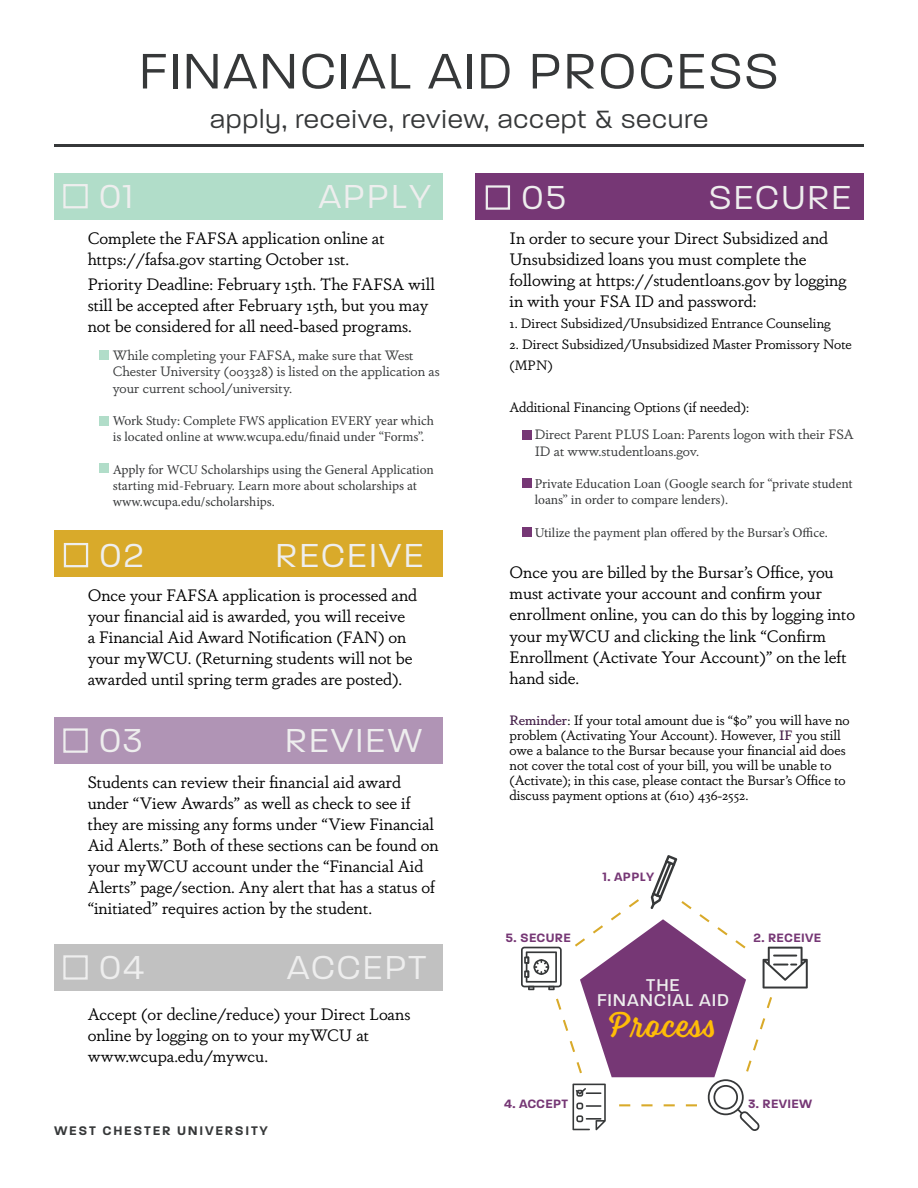
<style>
.page{position:relative;width:918px;height:1188px;background:#fff}
.page>*{position:absolute;margin:0;border:0;box-sizing:border-box;transform-origin:0 0}
.t1{font:300 54px "Paralucent";letter-spacing:.05em;color:#363839}
.t2{font:300 36px "Paralucent";letter-spacing:.075em;color:#eee}
.t3{font:300 36px "Voltage";letter-spacing:.025em;color:#ffbd07}
.t4{font:300 27px "Paralucent";letter-spacing:.05em;color:#363839}
.t5{font:500 18.45px/14.9px "Paralucent";letter-spacing:.05em;color:#eee;text-align:center}
.t6{font:16.5px/21px "Dapifer";color:#000}
.t7{font:13.5px/15px "Dapifer";color:#000}
.t8{font:13.5px/16.2px "Minion Pro";letter-spacing:-.005em;color:#363839}
.t9{font:13.5px/16.2px "Dapifer";color:#363839}
.t10{font:600 13.5px "Paralucent";letter-spacing:.13em;color:#363839}
.t11{font:600 13.05px "Paralucent";letter-spacing:.025em;color:#763775}
.s1{font-weight:500;color:#441f49}
</style>
<div class="page">
<div style="left:54px;top:173px;width:388px;height:46px;background:#b1ddc9"></div>
<div style="left:54px;top:717px;width:388px;height:47px;background:#b094b5"></div>
<div style="left:54px;top:944px;width:388px;height:47px;background:#c1c1c1"></div>
<div style="left:476px;top:173px;width:388px;height:46px;background:#763775"></div>
<div style="left:54px;top:530px;width:388px;height:47px;background:#d9aa2a"></div>
<div style="left:63px;top:184px;width:25px;height:24px;border:2px solid #eee"></div>
<div style="left:63px;top:728px;width:25px;height:25px;border:2px solid #eee"></div>
<div style="left:63px;top:955px;width:25px;height:25px;border:2px solid #eee"></div>
<div style="left:486px;top:185px;width:24px;height:25px;border:2px solid #eee"></div>
<div style="left:64px;top:543px;width:24px;height:24px;border:2px solid #eee"></div>
<div style="left:99px;top:351px;width:10px;height:9px;background:#b1ddc9"></div>
<div style="left:99px;top:416px;width:10px;height:10px;background:#b1ddc9"></div>
<div style="left:99px;top:463px;width:10px;height:10px;background:#b1ddc9"></div>
<div style="left:522px;top:430px;width:9px;height:10px;background:#763775"></div>
<div style="left:522px;top:478px;width:9px;height:10px;background:#763775"></div>
<div style="left:522px;top:527px;width:9px;height:10px;background:#763775"></div>
<hr style="left:54px;top:144px;width:810px;height:3px;background:#363839">
<svg style="left:521px;top:855px;width:287px;height:276px"></svg>
<h1 class="t1" style="left:140px;top:40px;width:640px">FINANCIAL AID PROCESS</h1>
<h3 class="t4" style="left:210px;top:103px;width:499px">apply, receive, review, accept &amp; secure</h3>
<h2 class="t2" style="left:99px;top:176px;width:35px">01</h2>
<h2 class="t2" style="left:319px;top:176px;width:114px">APPLY</h2>
<p class="t6" style="left:88px;top:227px;width:299px">Complete the FAFSA application online at https://fafsa.gov starting October 1st.</p>
<p class="t6" style="left:88px;top:274px;width:349px">Priority Deadline: February 15th. The FAFSA will still be accepted after February 15th, but you may not be considered for all need-based programs.</p>
<p class="t9" style="left:113px;top:347px;width:328px">While completing your FAFSA, make sure that West<br>Chester University (003328) is listed on the application as your current school/university.</p>
<p class="t8" style="left:113px;top:413px;width:323px">Work Study: Complete FWS application EVERY year which is located online at www.wcupa.edu/finaid under “Forms”.</p>
<p class="t8" style="left:113px;top:461px;width:323px">Apply for WCU Scholarships using the General Application starting mid-February. Learn more about scholarships at www.wcupa.edu/scholarships.</p>
<h2 class="t2" style="left:100px;top:535px;width:45px">02</h2>
<h2 class="t2" style="left:276px;top:535px;width:149px">RECEIVE</h2>
<p class="t6" style="left:88px;top:585px;width:331px">Once your FAFSA application is processed and your financial aid is awarded, you will receive<br>a Financial Aid Award Notification (FAN) on your myWCU. (Returning students will not be awarded until spring term grades are posted).</p>
<h2 class="t2" style="left:99px;top:720px;width:44px">03</h2>
<h2 class="t2" style="left:285px;top:720px;width:138px">REVIEW</h2>
<p class="t6" style="left:88px;top:772px;width:353px">Students can review their financial aid award under “View Awards” as well as check to see if they are missing any forms under “View Financial Aid Alerts.” Both of these sections can be found on your myWCU account under the “Financial Aid Alerts” page/section. Any alert that has a status of “initiated” requires action by the student.</p>
<h2 class="t2" style="left:99px;top:947px;width:46px">04</h2>
<h2 class="t2" style="left:287px;top:947px;width:140px">ACCEPT</h2>
<p class="t6" style="left:88px;top:1003px;width:324px">Accept (or decline/reduce) your Direct Loans online by logging on to your myWCU at www.wcupa.edu/mywcu.</p>
<p class="t10" style="left:54px;top:1122px;width:216px">WEST CHESTER UNIVERSITY</p>
<h2 class="t2" style="left:522px;top:177px;width:45px">05</h2>
<h2 class="t2" style="left:709px;top:177px;width:144px">SECURE</h2>
<p class="t6" style="left:510px;top:227px;width:339px">In order to secure your Direct Subsidized and Unsubsidized loans you must complete the following at https://studentloans.gov by logging in with your FSA ID and password:</p>
<p class="t7" style="left:510px;top:315px;width:323px">1. Direct Subsidized/Unsubsidized Entrance Counseling</p>
<p class="t7" style="left:510px;top:333px;width:344px;line-height:21px">2. Direct Subsidized/Unsubsidized Master Promissory Note (MPN)</p>
<p class="t7" style="left:510px;top:399px;width:241px">Additional Financing Options (if needed):</p>
<p class="t9" style="left:535px;top:426px;width:321px">Direct Parent PLUS Loan: Parents logon with their FSA<br>ID at www.studentloans.gov.</p>
<p class="t8" style="left:535px;top:476px;width:320px">Private Education Loan (Google search for “private student loans” in order to compare lenders).</p>
<p class="t8" style="left:535px;top:524px;width:295px">Utilize the payment plan offered by the Bursar’s Office.</p>
<p class="t6" style="left:510px;top:562px;width:347px">Once you are billed by the Bursar’s Office, you must activate your account and confirm your enrollment online, you can do this by logging into your myWCU and clicking the link “Confirm Enrollment (Activate Your Account)” on the left hand side.</p>
<p class="t7" style="left:510px;top:713px;width:342px"><span class="s1">Reminder</span>: If your total amount due is “$0” you will have no problem (Activating Your Account). However, <span class="s1">IF</span> you still owe a balance to the Bursar because your financial aid does not cover the total cost of your bill, you will be unable to (Activate); in this case, please contact the Bursar’s Office to discuss payment options at (610) 436-2552.</p>
<p class="t11" style="left:506px;top:930px;width:67px">5. SECURE</p>
<p class="t11" style="left:603px;top:869px;width:53px">1. APPLY</p>
<p class="t5" style="left:597px;top:978px;width:134px">THE<br>FINANCIAL AID</p>
<h2 class="t3" style="left:609px;top:1004px;width:109px">Process</h2>
<p class="t11" style="left:754px;top:930px;width:69px">2. RECEIVE</p>
<p class="t11" style="left:504px;top:1096px;width:65px">4. ACCEPT</p>
<p class="t11" style="left:748px;top:1096px;width:66px">3. REVIEW</p>
</div>
